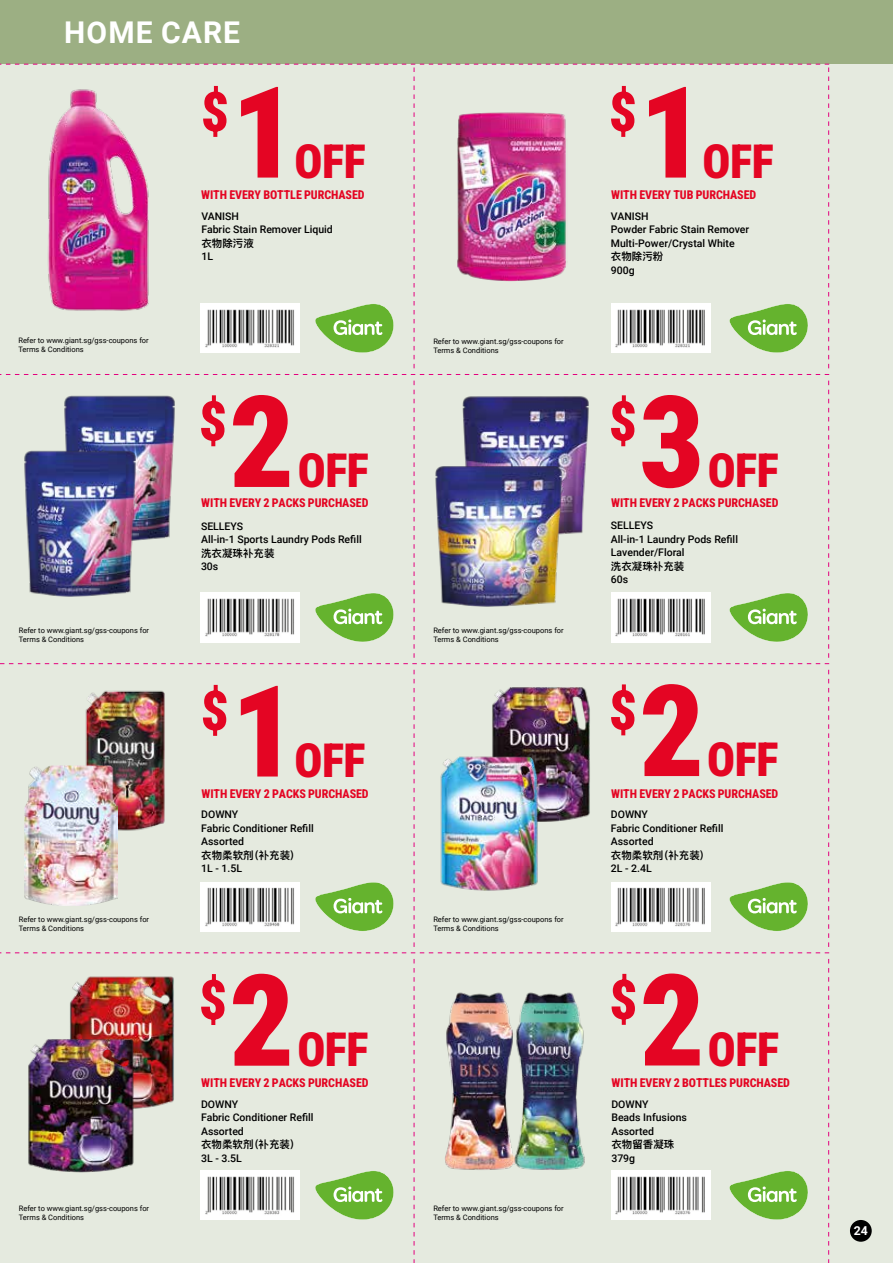
<style>
.page{position:relative;width:893px;height:1263px;background:#e5eadf}
.page>*{position:absolute;margin:0;border:0;box-sizing:border-box;transform-origin:0 0}
.t1{font:127.5px "Roboto Condensed";color:#e40523}
.t2{font:54.75px "Roboto Condensed";color:#e40523}
.t3{font:46.5px "Roboto Condensed";letter-spacing:-.01em;color:#e40523}
.t4{font:700 30px "Roboto";letter-spacing:.035em;color:#fff}
.t5{font:700 12.3px "Roboto";color:#fff}
.t6{font:12px "Roboto Condensed";letter-spacing:-.005em;color:#e40523}
.t7{font:500 10.5px/13.5px "Roboto";color:#000}
.t8{font:600 10.5px "Ping Fang HK";color:#000}
.t9{font:7.5px/9px "Roboto";color:#000}
</style>
<div class="page">
<div style="left:0;top:0;width:893px;height:64px;background:#9caf83"></div>
<div style="left:850px;top:1220px;width:22px;height:22px;background:#000;border-radius:50%"></div>
<img style="left:70px;top:976px;width:104px;height:133px">
<img style="left:28px;top:1036px;width:109px;height:137px">
<img style="left:445px;top:992px;width:67px;height:178px">
<img style="left:512px;top:992px;width:73px;height:178px">
<svg style="left:315px;top:1171px;width:79px;height:49px"></svg>
<svg style="left:729px;top:1171px;width:79px;height:49px"></svg>
<img style="left:201px;top:1171px;width:99px;height:49px">
<img style="left:611px;top:1171px;width:99px;height:49px">
<svg style="left:828px;top:959px;width:1px;height:304px"></svg>
<svg style="left:414px;top:959px;width:1px;height:304px"></svg>
<svg style="left:0;top:374px;width:829px;height:1px"></svg>
<svg style="left:0;top:64px;width:829px;height:304px"></svg>
<img style="left:0;top:381px;width:829px;height:283px">
<img style="left:0;top:670px;width:829px;height:283px">
<h3 class="t4" style="left:64px;top:11px;width:177px">HOME CARE</h3>
<h2 class="t2" style="left:201px;top:73px;width:30px">$</h2>
<h1 class="t1" style="left:231px;top:43px;width:67px">1</h1>
<h3 class="t3" style="left:295px;top:129px;width:73px">OFF</h3>
<p class="t9" style="left:18px;top:336px;width:132px">Refer to www.giant.sg/gss-coupons for<br>Terms &amp; Conditions</p>
<p class="t9" style="left:19px;top:625px;width:132px">Refer to www.giant.sg/gss-coupons for<br>Terms &amp; Conditions</p>
<p class="t9" style="left:19px;top:915px;width:132px">Refer to www.giant.sg/gss-coupons for<br>Terms &amp; Conditions</p>
<p class="t9" style="left:19px;top:1204px;width:132px">Refer to www.giant.sg/gss-coupons for<br>Terms &amp; Conditions</p>
<h3 class="t6" style="left:201px;top:186px;width:165px">WITH EVERY BOTTLE PURCHASED</h3>
<h3 class="t7" style="left:201px;top:209px;width:133px">VANISH<br>Fabric Stain Remover Liquid</h3>
<h3 class="t8" style="left:201px;top:236px;width:54px">衣物除污液</h3>
<h3 class="t7" style="left:201px;top:249px;width:13px">1L</h3>
<h2 class="t2" style="left:199px;top:383px;width:30px">$</h2>
<h1 class="t1" style="left:229px;top:352px;width:67px">2</h1>
<h3 class="t3" style="left:298px;top:438px;width:73px">OFF</h3>
<h3 class="t6" style="left:201px;top:495px;width:169px">WITH EVERY 2 PACKS PURCHASED</h3>
<h3 class="t7" style="left:201px;top:519px;width:162px">SELLEYS<br>All-in-1 Sports Laundry Pods Refill</h3>
<h3 class="t8" style="left:201px;top:546px;width:75px">洗衣凝珠补充装</h3>
<h3 class="t7" style="left:201px;top:559px;width:19px">30s</h3>
<h2 class="t2" style="left:201px;top:672px;width:30px">$</h2>
<h1 class="t1" style="left:231px;top:642px;width:67px">1</h1>
<h3 class="t3" style="left:294px;top:728px;width:73px">OFF</h3>
<h3 class="t6" style="left:201px;top:785px;width:169px">WITH EVERY 2 PACKS PURCHASED</h3>
<h3 class="t7" style="left:201px;top:807px;width:114px">DOWNY<br>Fabric Conditioner Refill<br>Assorted</h3>
<h3 class="t8" style="left:201px;top:848px;width:94px">衣物柔软剂(补充装)</h3>
<h3 class="t7" style="left:201px;top:861px;width:42px">1L - 1.5L</h3>
<h2 class="t2" style="left:199px;top:961px;width:30px">$</h2>
<h1 class="t1" style="left:229px;top:931px;width:67px">2</h1>
<h3 class="t3" style="left:297px;top:1017px;width:73px">OFF</h3>
<h3 class="t6" style="left:201px;top:1074px;width:169px">WITH EVERY 2 PACKS PURCHASED</h3>
<h3 class="t7" style="left:201px;top:1097px;width:114px">DOWNY<br>Fabric Conditioner Refill<br>Assorted</h3>
<h3 class="t8" style="left:201px;top:1138px;width:94px">衣物柔软剂(补充装)</h3>
<h3 class="t7" style="left:201px;top:1151px;width:42px">3L - 3.5L</h3>
<p class="t9" style="left:433px;top:336px;width:132px">Refer to www.giant.sg/gss-coupons for<br>Terms &amp; Conditions</p>
<p class="t9" style="left:433px;top:626px;width:132px">Refer to www.giant.sg/gss-coupons for<br>Terms &amp; Conditions</p>
<p class="t9" style="left:433px;top:914px;width:132px">Refer to www.giant.sg/gss-coupons for<br>Terms &amp; Conditions</p>
<p class="t9" style="left:433px;top:1204px;width:132px">Refer to www.giant.sg/gss-coupons for<br>Terms &amp; Conditions</p>
<h2 class="t2" style="left:609px;top:73px;width:30px">$</h2>
<h1 class="t1" style="left:639px;top:43px;width:67px">1</h1>
<h3 class="t3" style="left:703px;top:129px;width:73px">OFF</h3>
<h3 class="t6" style="left:611px;top:186px;width:147px">WITH EVERY TUB PURCHASED</h3>
<h3 class="t7" style="left:611px;top:209px;width:140px">VANISH<br>Powder Fabric Stain Remover<br>Multi-Power/Crystal White</h3>
<h3 class="t8" style="left:611px;top:250px;width:54px">衣物除污粉</h3>
<h3 class="t7" style="left:611px;top:263px;width:25px">900g</h3>
<h1 class="t1" style="left:639px;top:352px;width:67px">3</h1>
<h2 class="t2" style="left:609px;top:383px;width:30px">$</h2>
<h3 class="t3" style="left:708px;top:438px;width:73px">OFF</h3>
<h3 class="t6" style="left:611px;top:495px;width:169px">WITH EVERY 2 PACKS PURCHASED</h3>
<h3 class="t7" style="left:611px;top:518px;width:129px">SELLEYS<br>All-in-1 Laundry Pods Refill<br>Lavender/Floral</h3>
<h3 class="t8" style="left:611px;top:559px;width:75px">洗衣凝珠补充装</h3>
<h3 class="t7" style="left:611px;top:572px;width:19px">60s</h3>
<h2 class="t2" style="left:609px;top:672px;width:30px">$</h2>
<h1 class="t1" style="left:639px;top:641px;width:67px">2</h1>
<h3 class="t3" style="left:707px;top:727px;width:73px">OFF</h3>
<h3 class="t6" style="left:611px;top:785px;width:169px">WITH EVERY 2 PACKS PURCHASED</h3>
<h3 class="t7" style="left:611px;top:807px;width:114px">DOWNY<br>Fabric Conditioner Refill<br>Assorted</h3>
<h3 class="t8" style="left:611px;top:848px;width:94px">衣物柔软剂(补充装)</h3>
<h3 class="t7" style="left:611px;top:861px;width:42px">2L - 2.4L</h3>
<h2 class="t2" style="left:609px;top:961px;width:30px">$</h2>
<h1 class="t1" style="left:640px;top:931px;width:67px">2</h1>
<h3 class="t3" style="left:708px;top:1017px;width:73px">OFF</h3>
<h3 class="t6" style="left:612px;top:1074px;width:180px">WITH EVERY 2 BOTTLES PURCHASED</h3>
<h3 class="t7" style="left:611px;top:1097px;width:77px">DOWNY<br>Beads Infusions<br>Assorted</h3>
<h3 class="t8" style="left:611px;top:1138px;width:64px">衣物留香凝珠</h3>
<h3 class="t7" style="left:611px;top:1151px;width:25px">379g</h3>
<h3 class="t5" style="left:854px;top:1222px;width:16px">24</h3>
</div>
